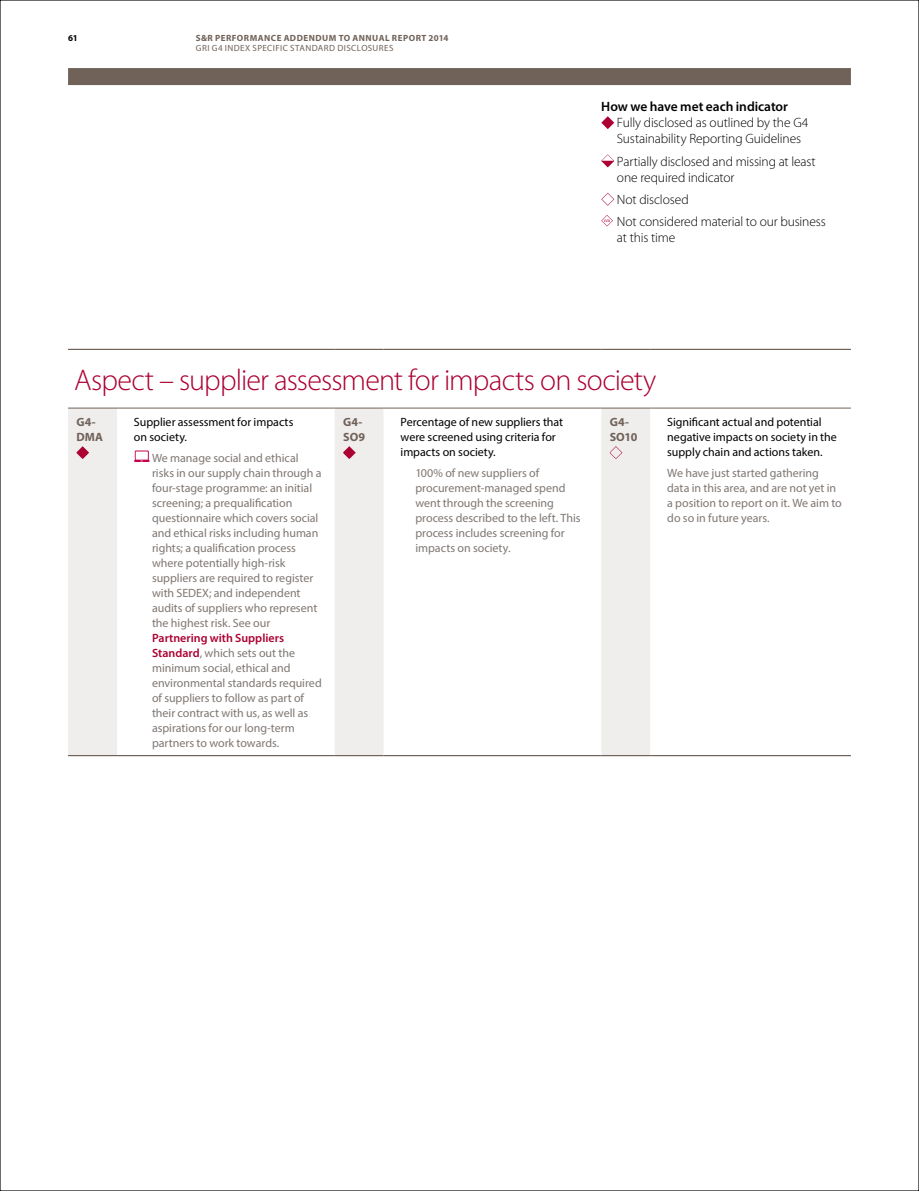
<style>
.page{position:relative;width:919px;height:1191px;background:#fff}
.page>*{position:absolute;margin:0;border:0;box-sizing:border-box;transform-origin:0 0}
.t1{font:300 30px "Myriad Pro";letter-spacing:-.025em;color:#ac0032}
.t2{font:300 13.5px/16px "Myriad Pro";letter-spacing:-.01em;color:#000}
.t3{font:600 13.5px "Myriad Pro";letter-spacing:-.005em;color:#000}
.t4{font:12px/15px "Myriad Pro";letter-spacing:-.005em;color:#7f7772}
.t5{font:12px/15px "Myriad Pro";color:#000}
.t6{font:700 12px/15px "Myriad Pro";color:#706259}
.t7{font:700 9px "Myriad Pro";letter-spacing:.055em;color:#706259}
.t8{font:9px "Myriad Pro";letter-spacing:.045em;color:#706259}
.t9{font:700 9px "Myriad Pro";color:#000}
.t10{font:4.8px "Myriad Pro";color:#ac0032}
.s1{font-weight:600;color:#ac0032}
</style>
<div class="page">
<div style="left:68px;top:68px;width:782px;height:17px;background:#706259"></div>
<svg style="left:601px;top:116px;width:13px;height:13px"></svg>
<svg style="left:601px;top:154px;width:13px;height:13px"></svg>
<svg style="left:601px;top:193px;width:13px;height:13px"></svg>
<svg style="left:601px;top:215px;width:11px;height:11px"></svg>
<svg style="left:68px;top:409px;width:582px;height:346px"></svg>
<hr style="left:68px;top:349px;width:49px;height:1px;background:#706259">
<hr style="left:117px;top:349px;width:217px;height:1px;background:#706259">
<hr style="left:334px;top:349px;width:49px;height:1px;background:#706259">
<hr style="left:383px;top:349px;width:218px;height:1px;background:#706259">
<hr style="left:601px;top:349px;width:49px;height:1px;background:#706259">
<hr style="left:650px;top:349px;width:200px;height:1px;background:#706259">
<hr style="left:68px;top:408px;width:49px;height:1px;background:#706259">
<hr style="left:117px;top:408px;width:217px;height:1px;background:#706259">
<hr style="left:334px;top:408px;width:49px;height:1px;background:#706259">
<hr style="left:383px;top:408px;width:218px;height:1px;background:#706259">
<hr style="left:601px;top:408px;width:49px;height:1px;background:#706259">
<hr style="left:650px;top:408px;width:200px;height:1px;background:#706259">
<hr style="left:68px;top:755px;width:49px;height:1px;background:#706259">
<hr style="left:117px;top:755px;width:217px;height:1px;background:#706259">
<hr style="left:334px;top:755px;width:49px;height:1px;background:#706259">
<hr style="left:383px;top:755px;width:218px;height:1px;background:#706259">
<hr style="left:601px;top:755px;width:49px;height:1px;background:#706259">
<hr style="left:650px;top:755px;width:200px;height:1px;background:#706259">
<svg style="left:77px;top:446px;width:12px;height:13px"></svg>
<svg style="left:134px;top:450px;width:16px;height:12px"></svg>
<svg style="left:343px;top:446px;width:13px;height:13px"></svg>
<svg style="left:609px;top:446px;width:13px;height:13px"></svg>
<p class="t9" style="left:68px;top:32px;width:11px">61</p>
<p class="t7" style="left:196px;top:32px;width:254px">S&amp;R PERFORMANCE ADDENDUM TO ANNUAL REPORT 2014</p>
<p class="t8" style="left:196px;top:43px;width:199px">GRI G4 INDEX SPECIFIC STANDARD DISCLOSURES</p>
<p class="t3" style="left:601px;top:98px;width:188px">How we have met each indicator</p>
<p class="t2" style="left:617px;top:115px;width:193px">Fully disclosed as outlined by the G4<br>Sustainability Reporting Guidelines</p>
<p class="t2" style="left:617px;top:153px;width:200px">Partially disclosed and missing at least one required indicator</p>
<p class="t2" style="left:617px;top:191px;width:73px">Not disclosed</p>
<p class="t10" style="left:604px;top:217px;width:8px">n/a</p>
<p class="t2" style="left:617px;top:214px;width:210px">Not considered material to our business at this time</p>
<h1 class="t1" style="left:74px;top:363px;width:584px">Aspect – supplier assessment for impacts on society</h1>
<p class="t6" style="left:77px;top:414px;width:28px">G4-<br>DMA</p>
<p class="t5" style="left:134px;top:414px;width:161px">Supplier assessment for impacts on society.</p>
<p class="t4" style="left:152px;top:450px;width:171px">We manage social and ethical risks in our supply chain through a four-stage programme: an initial screening; a prequalification questionnaire which covers social and ethical risks including human rights; a qualification process where potentially high-risk suppliers are required to register with SEDEX; and independent audits of suppliers who represent the highest risk. See our</p>
<p class="t4" style="left:152px;top:630px;width:171px"><span class="s1">Partnering with Suppliers<br>Standard</span>, which sets out the minimum social, ethical and environmental standards required of suppliers to follow as part of their contract with us, as well as aspirations for our long-term partners to work towards.</p>
<p class="t6" style="left:343px;top:414px;width:23px">G4-<br>SO9</p>
<p class="t5" style="left:400px;top:414px;width:164px">Percentage of new suppliers that were screened using criteria for impacts on society.</p>
<p class="t4" style="left:415px;top:465px;width:167px">100% of new suppliers of procurement-managed spend went through the screening process described to the left. This process includes screening for impacts on society.</p>
<p class="t6" style="left:609px;top:414px;width:29px">G4-<br>SO10</p>
<p class="t5" style="left:667px;top:414px;width:171px">Significant actual and potential negative impacts on society in the supply chain and actions taken.</p>
<p class="t4" style="left:667px;top:465px;width:176px">We have just started gathering data in this area, and are not yet in a position to report on it. We aim to do so in future years.</p>
</div>
